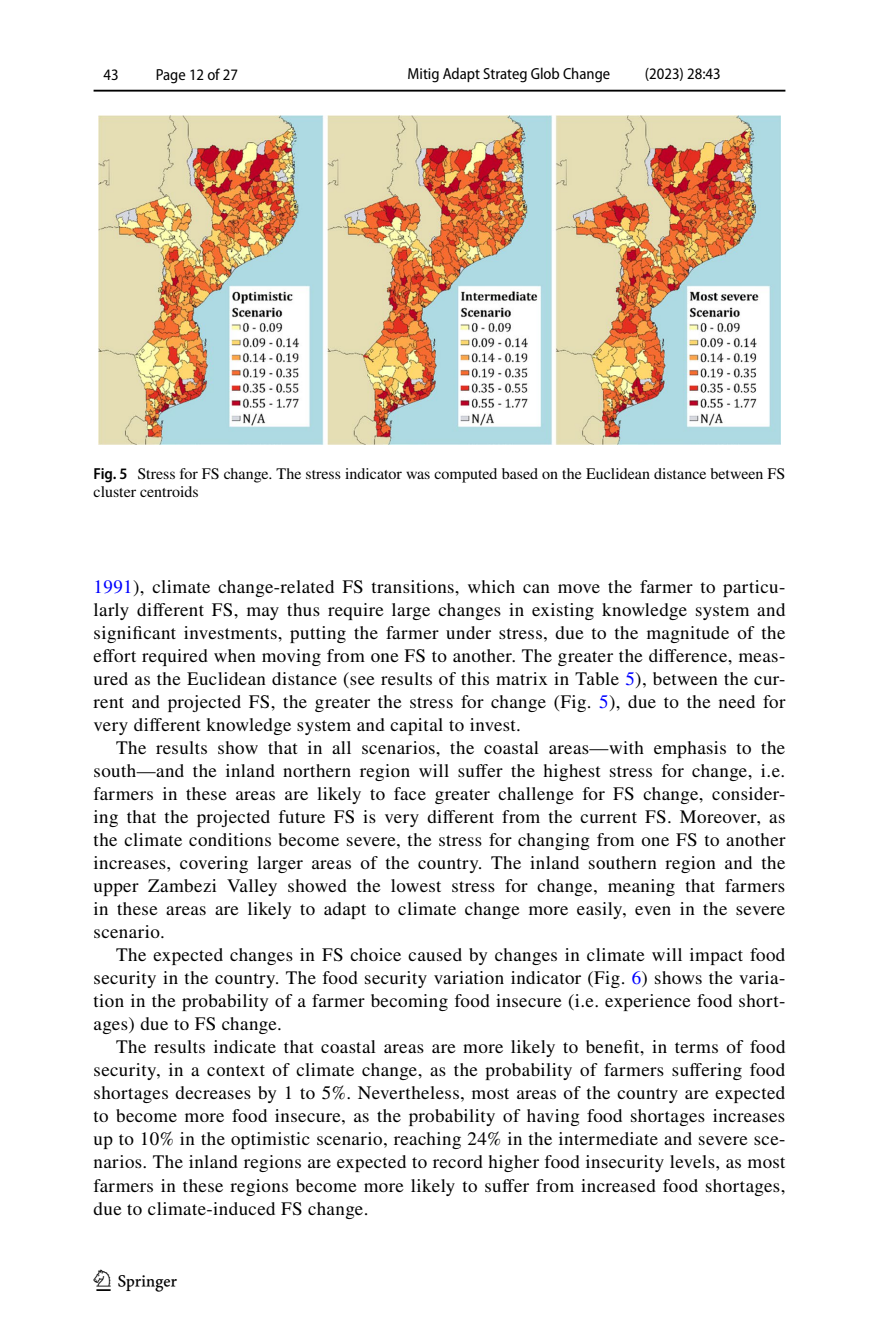
<style>
.page{position:relative;width:879px;height:1333px;background:#fff}
.page>*{position:absolute;margin:0;border:0;box-sizing:border-box;transform-origin:0 0}
.t1{font:30px "Springnew Regular 4";color:#000}
.t2{font:19px/23px "STIX";letter-spacing:.02em;color:#000;text-align:justify}
.t3{font:16px/18.4px "STIX";color:#000}
.t4{font:semi-condensed 16px "Myriad Pro";color:#000}
.s1{font-family:"Myriad Pro";font-weight:600;font-stretch:semi-condensed}
.s2{color:#00f}
</style>
<div class="page">
<hr style="left:94px;top:90px;width:691px;height:2px;background:#000">
<img style="left:99px;top:116px;width:681px;height:328px">
<p class="t4" style="left:103px;top:66px;width:17px">43</p>
<p class="t4" style="left:156px;top:66px;width:84px">Page 12 of 27</p>
<p class="t4" style="left:407px;top:65px;width:204px">Mitig Adapt Strateg Glob Change</p>
<p class="t4" style="left:645px;top:65px;width:77px">(2023) 28:43</p>
<p class="t3" style="left:94px;top:465px;width:693px"><span class="s1">Fig. 5</span> Stress for FS change. The stress indicator was computed based on the Euclidean distance between FS cluster centroids</p>
<p class="t2" style="left:94px;top:576px;width:693px"><span class="s2">1991</span>), climate change-related FS transitions, which can move the farmer to particu&shy;larly different FS, may thus require large changes in existing knowledge system and significant investments, putting the farmer under stress, due to the magnitude of the effort required when moving from one FS to another. The greater the difference, meas&shy;ured as the Euclidean distance (see results of this matrix in Table <span class="s2">5</span>), between the cur&shy;rent and projected FS, the greater the stress for change (Fig. <span class="s2">5</span>), due to the need for very different knowledge system and capital to invest.</p>
<p class="t2" style="left:94px;top:737px;width:693px;text-indent:23px">The results show that in all scenarios, the coastal areas—with emphasis to the south—and the inland northern region will suffer the highest stress for change, i.e. farmers in these areas are likely to face greater challenge for FS change, consider&shy;ing that the projected future FS is very different from the current FS. Moreover, as the climate conditions become severe, the stress for changing from one FS to another increases, covering larger areas of the country. The inland southern region and the upper Zambezi Valley showed the lowest stress for change, meaning that farmers in these areas are likely to adapt to climate change more easily, even in the severe scenario.</p>
<p class="t2" style="left:94px;top:944px;width:693px;text-indent:23px">The expected changes in FS choice caused by changes in climate will impact food security in the country. The food security variation indicator (Fig. <span class="s2">6</span>) shows the varia&shy;tion in the probability of a farmer becoming food insecure (i.e. experience food short&shy;ages) due to FS change.</p>
<p class="t2" style="left:94px;top:1036px;width:693px;text-indent:23px">The results indicate that coastal areas are more likely to benefit, in terms of food security, in a context of climate change, as the probability of farmers suffering food shortages decreases by 1 to 5%. Nevertheless, most areas of the country are expected to become more food insecure, as the probability of having food shortages increases up to 10% in the optimistic scenario, reaching 24% in the intermediate and severe sce&shy;narios. The inland regions are expected to record higher food insecurity levels, as most farmers in these regions become more likely to suffer from increased food shortages, due to climate-induced FS change.</p>
<h1 class="t1" style="left:96px;top:1269px;width:83px">1 3</h1>
</div>
